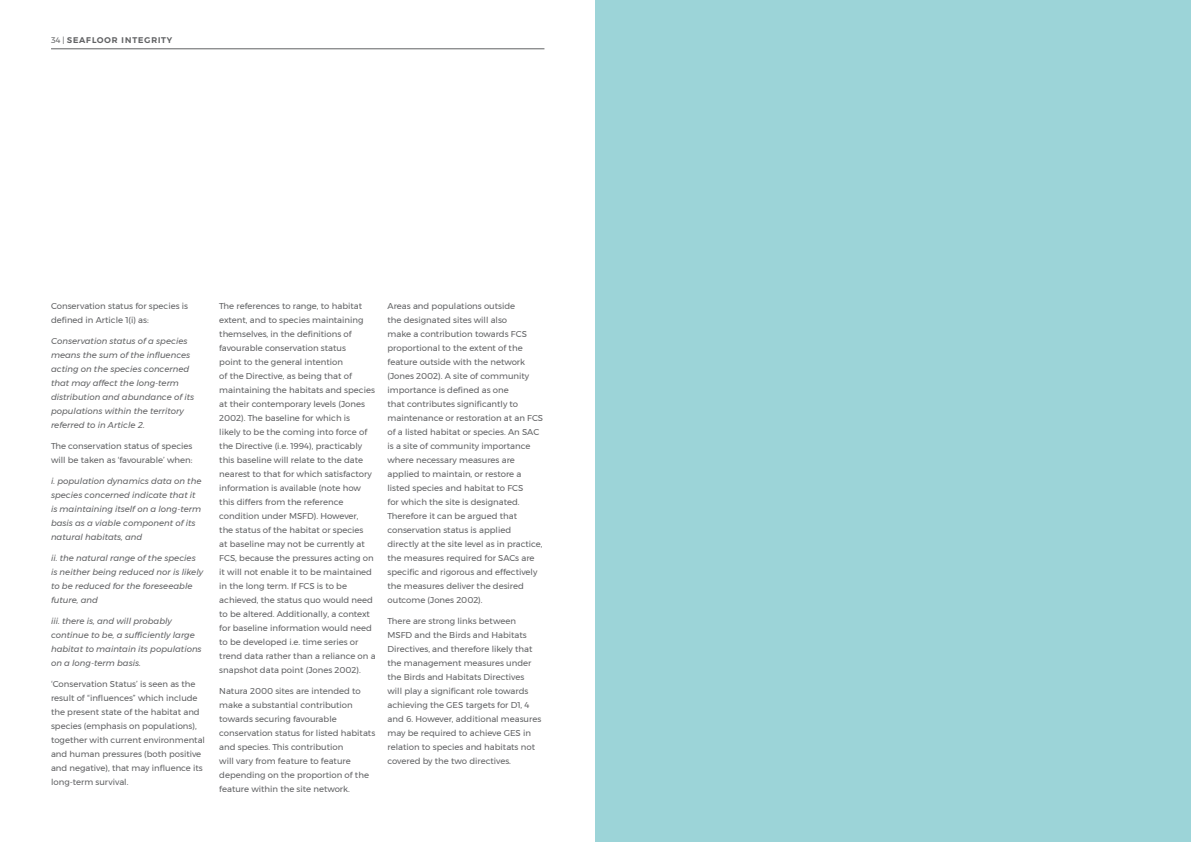
<style>
.page{position:relative;width:1191px;height:842px;background:#fff}
.page>*{position:absolute;margin:0;border:0;box-sizing:border-box;transform-origin:0 0}
.t1{font:500 10px "Montserrat";letter-spacing:.085em;color:#606163}
.t2{font:8.5px/14px "Montserrat";color:#606163}
.t3{font:italic 8.5px/14px "Montserrat";color:#606163}
.s1{font-weight:400;font-size:8px}
</style>
<div class="page">
<hr style="left:51px;top:49px;width:493px;height:1px;background:#606163">
<div style="left:595px;top:0;width:596px;height:842px;background:#9cd4d8"></div>
<p class="t1" style="left:51px;top:32px;width:123px"><span class="s1">34 |</span> SEAFLOOR INTEGRITY</p>
<p class="t2" style="left:51px;top:299px;width:139px">Conservation status for species is defined in Article 1(i) as:</p>
<p class="t3" style="left:51px;top:334px;width:145px">Conservation status of a species means the sum of the influences acting on the species concerned that may affect the long-term distribution and abundance of its populations within the territory referred to in Article 2.</p>
<p class="t2" style="left:51px;top:439px;width:143px">The conservation status of species will be taken as ‘favourable’ when:</p>
<p class="t3" style="left:51px;top:474px;width:152px">i. population dynamics data on the species concerned indicate that it is maintaining itself on a long-term basis as a viable component of its natural habitats, and</p>
<p class="t3" style="left:51px;top:551px;width:154px">ii. the natural range of the species is neither being reduced nor is likely to be reduced for the foreseeable future, and</p>
<p class="t3" style="left:51px;top:614px;width:152px">iii. there is, and will probably continue to be, a sufficiently large habitat to maintain its populations on a long-term basis.</p>
<p class="t2" style="left:51px;top:677px;width:155px">‘Conservation Status’ is seen as the result of “influences” which include the present state of the habitat and species (emphasis on populations), together with current environmental and human pressures (both positive and negative), that may influence its long-term survival.</p>
<p class="t2" style="left:219px;top:299px;width:158px">The references to range, to habitat extent, and to species maintaining themselves, in the definitions of favourable conservation status<br>point to the general intention<br>of the Directive, as being that of maintaining the habitats and species at their contemporary levels (Jones 2002). The baseline for which is<br>likely to be the coming into force of the Directive (i.e. 1994), practicably this baseline will relate to the date nearest to that for which satisfactory information is available (note how this differs from the reference condition under MSFD). However,<br>the status of the habitat or species<br>at baseline may not be currently at FCS, because the pressures acting on it will not enable it to be maintained in the long term. If FCS is to be achieved, the status quo would need to be altered. Additionally, a context for baseline information would need to be developed i.e. time series or trend data rather than a reliance on a snapshot data point (Jones 2002).</p>
<p class="t2" style="left:219px;top:684px;width:157px">Natura 2000 sites are intended to make a substantial contribution towards securing favourable conservation status for listed habitats and species. This contribution<br>will vary from feature to feature depending on the proportion of the feature within the site network.</p>
<p class="t2" style="left:387px;top:299px;width:157px">Areas and populations outside<br>the designated sites will also<br>make a contribution towards FCS proportional to the extent of the feature outside with the network (Jones 2002). A site of community importance is defined as one<br>that contributes significantly to maintenance or restoration at an FCS of a listed habitat or species. An SAC is a site of community importance where necessary measures are applied to maintain, or restore a listed species and habitat to FCS<br>for which the site is designated.<br>Therefore it can be argued that conservation status is applied directly at the site level as in practice, the measures required for SACs are specific and rigorous and effectively the measures deliver the desired outcome (Jones 2002).</p>
<p class="t2" style="left:387px;top:614px;width:155px">There are strong links between MSFD and the Birds and Habitats Directives, and therefore likely that the management measures under the Birds and Habitats Directives<br>will play a significant role towards achieving the GES targets for D1, 4 and 6. However, additional measures may be required to achieve GES in relation to species and habitats not covered by the two directives.</p>
</div>
